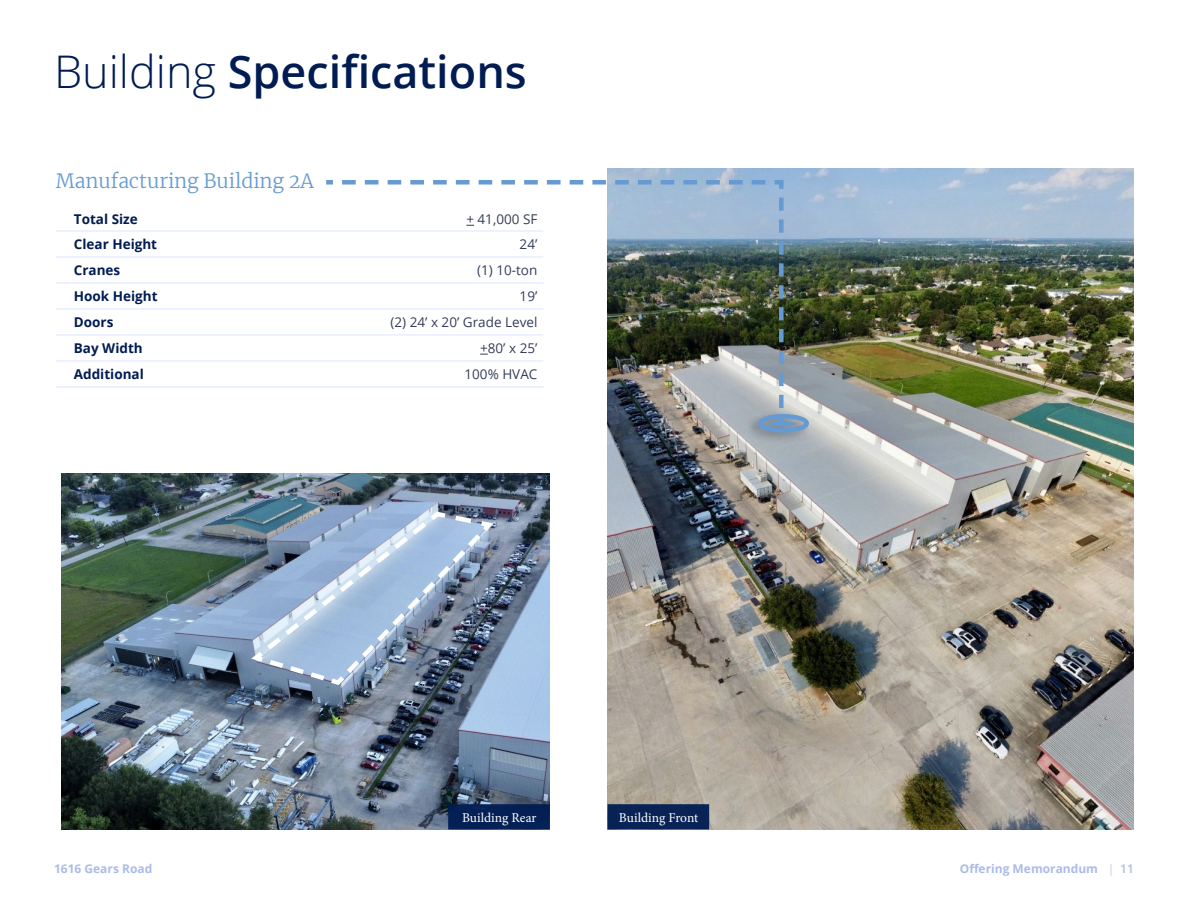
<style>
.page{position:relative;width:1188px;height:918px;background:#fff}
.page>*{position:absolute;margin:0;border:0;box-sizing:border-box;transform-origin:0 0}
.t1{font:600 45px "Open Sans";color:#001c52}
.t2{font:300 19.5px "Merriweather";color:#659ad2}
.t3{font:13.5px "Open Sans";color:#353e59}
.t4{font:700 13.5px "Open Sans";color:#001c52}
.t5{font:13.5px "Minion Pro";color:#fff}
.t6{font:700 12px "Open Sans";color:#acbbe8}
.s1{font-weight:300}
.s2{font-weight:300;font-style:italic}
.s3{font-weight:600}
</style>
<div class="page">
<hr style="left:56px;top:231px;width:180px;height:1px;background:#dbe5ff">
<hr style="left:236px;top:231px;width:307px;height:1px;background:#dbe5ff">
<hr style="left:56px;top:257px;width:180px;height:1px;background:#dbe5ff">
<hr style="left:236px;top:257px;width:307px;height:1px;background:#dbe5ff">
<hr style="left:56px;top:283px;width:180px;height:1px;background:#dbe5ff">
<hr style="left:236px;top:283px;width:307px;height:1px;background:#dbe5ff">
<hr style="left:56px;top:309px;width:180px;height:1px;background:#dbe5ff">
<hr style="left:236px;top:309px;width:307px;height:1px;background:#dbe5ff">
<hr style="left:56px;top:335px;width:180px;height:1px;background:#dbe5ff">
<hr style="left:236px;top:335px;width:307px;height:1px;background:#dbe5ff">
<hr style="left:56px;top:361px;width:180px;height:1px;background:#dbe5ff">
<hr style="left:236px;top:361px;width:307px;height:1px;background:#dbe5ff">
<hr style="left:56px;top:387px;width:180px;height:1px;background:#dbe5ff">
<hr style="left:236px;top:387px;width:307px;height:1px;background:#dbe5ff">
<img style="left:608px;top:168px;width:526px;height:661px">
<img style="left:61px;top:473px;width:489px;height:356px">
<div style="left:448px;top:804px;width:102px;height:25px;background:#001c52"></div>
<div style="left:608px;top:804px;width:101px;height:25px;background:#082355"></div>
<div style="left:745px;top:410px;width:66px;height:34px;background:#000;opacity:.3"></div>
<hr style="left:769px;top:422px;width:27px;height:4px;background:#659ad2;border-radius:50%">
<div style="left:758px;top:414px;width:51px;height:19px;border:4px solid #659ad2;border-radius:50%"></div>
<svg style="left:322px;top:178px;width:464px;height:250px"></svg>
<svg style="left:246px;top:509px;width:252px;height:179px;background:#8ca2bc"></svg>
<h1 class="t1" style="left:54px;top:41px;width:474px"><span class="s1">Building</span> Specifications</h1>
<h2 class="t2" style="left:56px;top:167px;width:259px">Manufacturing Building 2A</h2>
<p class="t4" style="left:74px;top:210px;width:65px">Total Size</p>
<p class="t3" style="left:466px;top:210px;width:73px">+ 41,000 SF</p>
<p class="t4" style="left:74px;top:235px;width:85px">Clear Height</p>
<p class="t3" style="left:520px;top:235px;width:19px">24’</p>
<p class="t4" style="left:74px;top:261px;width:48px">Cranes</p>
<p class="t3" style="left:477px;top:261px;width:62px">(1) 10-ton</p>
<p class="t4" style="left:74px;top:287px;width:85px">Hook Height</p>
<p class="t3" style="left:520px;top:287px;width:19px">19’</p>
<p class="t4" style="left:74px;top:313px;width:41px">Doors</p>
<p class="t3" style="left:391px;top:313px;width:148px">(2) 24’ x 20’ Grade Level</p>
<p class="t4" style="left:74px;top:339px;width:70px">Bay Width</p>
<p class="t3" style="left:480px;top:339px;width:59px">+80’ x 25’</p>
<p class="t4" style="left:74px;top:365px;width:71px">Additional</p>
<p class="t3" style="left:465px;top:365px;width:74px">100% HVAC</p>
<p class="t5" style="left:462px;top:808px;width:76px">Building Rear</p>
<p class="t5" style="left:619px;top:808px;width:81px">Building Front</p>
<p class="t6" style="left:54px;top:860px;width:100px">1616 Gears Road</p>
<p class="t6" style="left:960px;top:860px;width:176px">Offering Memorandum <span class="s2">|</span> <span class="s3">11</span></p>
</div>
